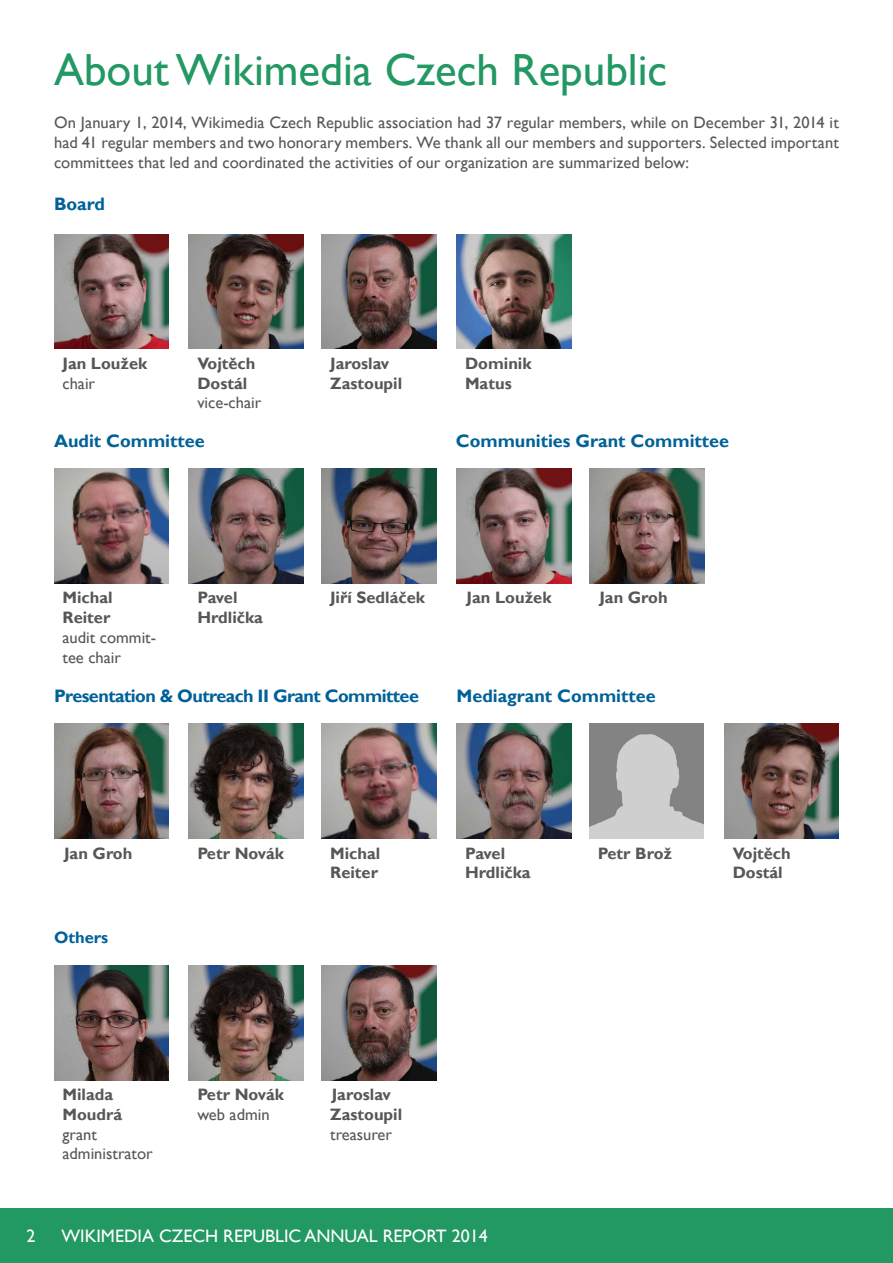
<style>
.page{position:relative;width:893px;height:1263px;background:#fff}
.page>*{position:absolute;margin:0;border:0;box-sizing:border-box;transform-origin:0 0}
.t1{font:45px "Gill Sans";color:#229863}
.t2{font:700 18px "Gill Sans";color:#006198}
.t3{font:18px "Gill Sans";color:#fff}
.t4{font:700 18px "Gill Sans";letter-spacing:-.03em;color:#006198}
.t5{font:16.5px/19.8px "Gill Sans";color:#575756}
.t6{font:700 16.5px/19.8px "Gill Sans";color:#575756}
.t7{font:700 16.5px "Gill Sans";color:#006198}
</style>
<div class="page">
<div style="left:0;top:1209px;width:893px;height:54px;background:#229863"></div>
<img style="left:54px;top:234px;width:115px;height:115px">
<img style="left:189px;top:234px;width:115px;height:115px">
<img style="left:322px;top:234px;width:114px;height:115px">
<img style="left:456px;top:234px;width:115px;height:115px">
<img style="left:54px;top:468px;width:115px;height:115px">
<img style="left:322px;top:468px;width:114px;height:115px">
<img style="left:189px;top:468px;width:115px;height:115px">
<img style="left:189px;top:724px;width:115px;height:115px">
<img style="left:589px;top:724px;width:115px;height:115px">
<img style="left:589px;top:468px;width:115px;height:115px">
<img style="left:54px;top:965px;width:115px;height:115px">
<img style="left:456px;top:468px;width:115px;height:115px">
<img style="left:54px;top:724px;width:115px;height:115px">
<img style="left:322px;top:724px;width:114px;height:115px">
<img style="left:456px;top:724px;width:115px;height:115px">
<img style="left:724px;top:724px;width:115px;height:115px">
<img style="left:189px;top:965px;width:115px;height:115px">
<img style="left:322px;top:965px;width:114px;height:115px">
<h1 class="t1" style="left:54px;top:44px;width:615px">About Wikimedia Czech Republic</h1>
<p class="t5" style="left:54px;top:113px;width:786px;text-align:justify">On January 1, 2014, Wikimedia Czech Republic association had 37 regular members, while on December 31, 2014 it had 41 regular members and two honorary members. We thank all our members and supporters. Selected important committees that led and coordinated the activities of our organization are summarized below:</p>
<p class="t2" style="left:54px;top:193px;width:53px">Board</p>
<p class="t6" style="left:63px;top:354px;width:86px">Jan Loužek</p>
<p class="t5" style="left:63px;top:373px;width:34px">chair</p>
<p class="t6" style="left:197px;top:354px;width:60px">Vojtěch<br>Dostál</p>
<p class="t5" style="left:197px;top:393px;width:65px">vice-chair</p>
<p class="t6" style="left:330px;top:354px;width:74px">Jaroslav<br>Zastoupil</p>
<p class="t6" style="left:465px;top:354px;width:68px">Dominik<br>Matus</p>
<p class="t2" style="left:54px;top:430px;width:152px">Audit Committee</p>
<p class="t2" style="left:456px;top:430px;width:275px">Communities Grant Committee</p>
<p class="t6" style="left:63px;top:588px;width:52px">Michal<br>Reiter</p>
<p class="t5" style="left:63px;top:628px;width:95px">audit commit&shy;tee chair</p>
<p class="t6" style="left:197px;top:588px;width:42px">Pavel</p>
<p class="t6" style="left:330px;top:588px;width:96px">Jiří Sedláček</p>
<p class="t6" style="left:197px;top:608px;width:67px">Hrdlička</p>
<p class="t6" style="left:467px;top:588px;width:86px">Jan Loužek</p>
<p class="t6" style="left:599px;top:588px;width:70px">Jan Groh</p>
<p class="t4" style="left:54px;top:685px;width:366px">Presentation &amp; Outreach II Grant Committee</p>
<p class="t2" style="left:456px;top:685px;width:201px">Mediagrant Committee</p>
<p class="t6" style="left:64px;top:843px;width:70px">Jan Groh</p>
<p class="t6" style="left:330px;top:843px;width:52px">Michal<br>Reiter</p>
<p class="t6" style="left:465px;top:843px;width:67px">Pavel<br>Hrdlička</p>
<p class="t6" style="left:733px;top:843px;width:60px">Vojtěch<br>Dostál</p>
<p class="t6" style="left:197px;top:843px;width:88px">Petr Novák</p>
<p class="t6" style="left:598px;top:843px;width:76px">Petr Brož</p>
<p class="t7" style="left:54px;top:927px;width:56px">Others</p>
<p class="t6" style="left:63px;top:1085px;width:61px">Milada<br>Moudrá</p>
<p class="t5" style="left:63px;top:1124px;width:92px">grant administrator</p>
<p class="t6" style="left:197px;top:1085px;width:88px">Petr Novák</p>
<p class="t5" style="left:197px;top:1105px;width:74px">web admin</p>
<p class="t6" style="left:330px;top:1085px;width:74px">Jaroslav<br>Zastoupil</p>
<p class="t5" style="left:330px;top:1124px;width:63px">treasurer</p>
<p class="t3" style="left:27px;top:1225px;width:10px">2</p>
<p class="t3" style="left:61px;top:1225px;width:428px">WIKIMEDIA CZECH REPUBLIC ANNUAL REPORT 2014</p>
</div>
